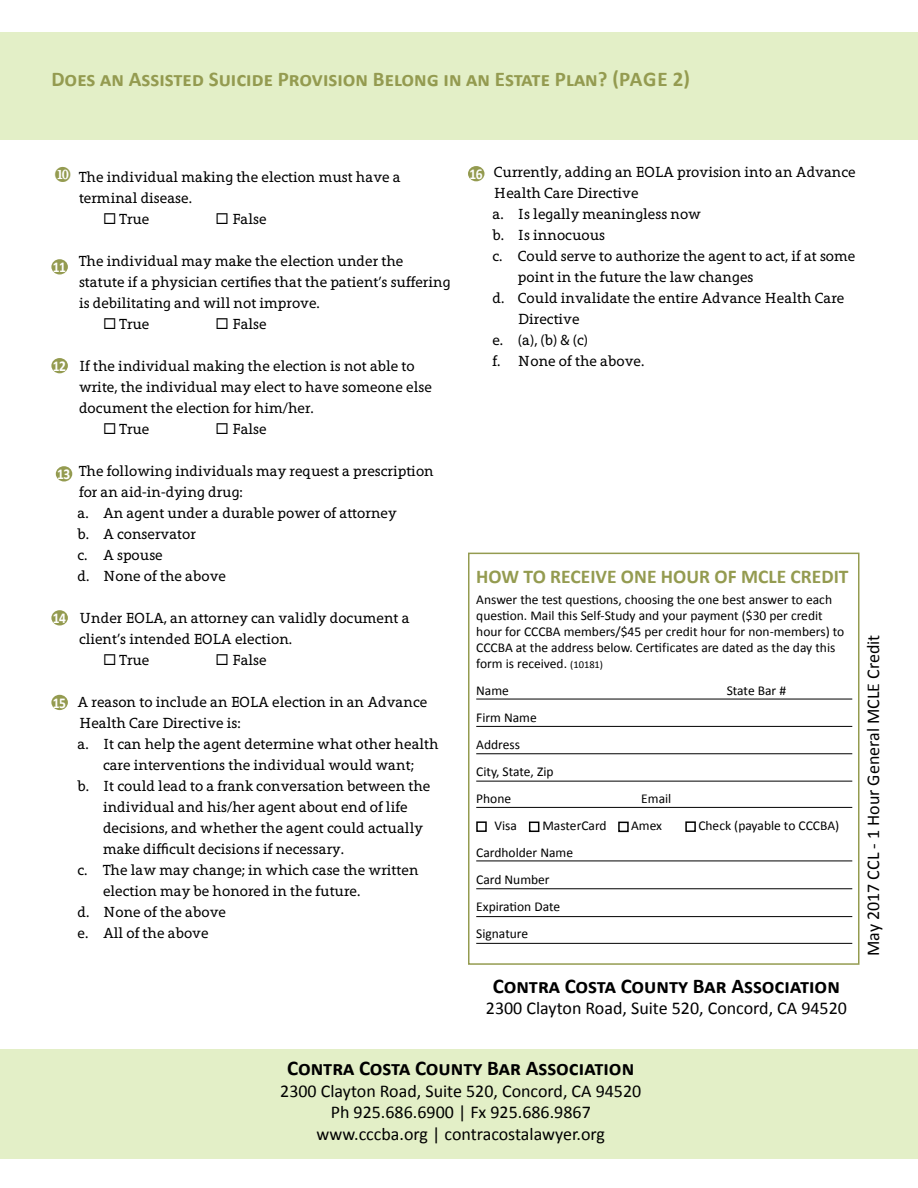
<style>
.page{position:relative;width:918px;height:1188px;background:#fff}
.page>*{position:absolute;margin:0;border:0;box-sizing:border-box;transform-origin:0 0}
.t1{font:700 21px "Calibri";color:#000}
.t2{font:700 21px "Calibri";color:#949b50}
.t3{font:700 19.5px "Calibri";color:#949b50}
.t4{font:18px/21.6px "Calibri";color:#000;text-align:center}
.t5{font:15px/21px "Grandesign Neue Serif";color:#000}
.t6{font:700 15px "Calibri";letter-spacing:-.05em;color:#fff;scale:.9 1}
.t7{font:13.5px/27px "Calibri";color:#000}
.s1{font-size:10.5px}
</style>
<div class="page">
<hr style="left:476px;top:699px;width:376px;height:1px;background:#000">
<hr style="left:476px;top:726px;width:376px;height:1px;background:#000">
<hr style="left:476px;top:753px;width:376px;height:1px;background:#000">
<hr style="left:476px;top:781px;width:376px;height:1px;background:#000">
<hr style="left:476px;top:807px;width:376px;height:1px;background:#000">
<hr style="left:476px;top:861px;width:376px;height:1px;background:#000">
<hr style="left:476px;top:888px;width:376px;height:1px;background:#000">
<hr style="left:476px;top:916px;width:376px;height:1px;background:#000">
<hr style="left:476px;top:943px;width:376px;height:1px;background:#000">
<div style="left:476px;top:821px;width:11px;height:11px;border:2px solid #000"></div>
<div style="left:529px;top:822px;width:10px;height:10px;border:2px solid #000"></div>
<div style="left:618px;top:822px;width:11px;height:10px;border:2px solid #000"></div>
<div style="left:685px;top:821px;width:11px;height:11px;border:2px solid #000"></div>
<div style="left:468px;top:553px;width:392px;height:412px;border:2px solid #949b50"></div>
<div style="left:0;top:1049px;width:918px;height:110px;background:#e3efc7"></div>
<div style="left:0;top:32px;width:918px;height:108px;background:#e3efc7"></div>
<div style="left:51px;top:610px;width:17px;height:16px;background:#949b50;border-radius:50%"></div>
<div style="left:51px;top:695px;width:17px;height:15px;background:#949b50;border-radius:50%"></div>
<div style="left:468px;top:166px;width:16px;height:15px;background:#949b50;border-radius:50%"></div>
<div style="left:51px;top:259px;width:17px;height:15px;background:#949b50;border-radius:50%"></div>
<div style="left:51px;top:358px;width:17px;height:15px;background:#949b50;border-radius:50%"></div>
<div style="left:56px;top:466px;width:16px;height:16px;background:#949b50;border-radius:50%"></div>
<h1 class="t2" style="left:51px;top:66px;width:640px">Does an Assisted Suicide Provision Belong in an Estate Plan? (Page 2)</h1>
<p class="t5" style="left:79px;top:167px;width:323px">The individual making the election must have a terminal disease.</p>
<p class="t5" style="left:103px;top:209px;width:48px">◻ True</p>
<p class="t5" style="left:216px;top:209px;width:53px">◻ False</p>
<p class="t5" style="left:79px;top:251px;width:373px">The individual may make the election under the statute if a physician certifies that the patient’s suffering is debilitating and will not improve.</p>
<p class="t5" style="left:103px;top:314px;width:48px">◻ True</p>
<p class="t5" style="left:216px;top:314px;width:53px">◻ False</p>
<p class="t5" style="left:79px;top:356px;width:354px">If the individual making the election is not able to write, the individual may elect to have someone else document the election for him/her.</p>
<p class="t5" style="left:103px;top:419px;width:48px">◻ True</p>
<p class="t5" style="left:216px;top:419px;width:53px">◻ False</p>
<p class="t5" style="left:78px;top:461px;width:358px">The following individuals may request a prescription for an aid-in-dying drug:<br>a. An agent under a durable power of attorney<br>b. A conservator<br>c. A spouse<br>d. None of the above</p>
<p class="t5" style="left:79px;top:608px;width:332px">Under EOLA, an attorney can validly document a client’s intended EOLA election.</p>
<p class="t5" style="left:103px;top:650px;width:48px">◻ True</p>
<p class="t5" style="left:216px;top:650px;width:53px">◻ False</p>
<p class="t5" style="left:78px;top:692px;width:351px">A reason to include an EOLA election in an Advance</p>
<p class="t5" style="left:79px;top:713px;width:163px">Health Care Directive is:</p>
<p class="t5" style="left:78px;top:734px;width:363px">a. It can help the agent determine what other health</p>
<p class="t5" style="left:103px;top:755px;width:312px">care interventions the individual would want;</p>
<p class="t5" style="left:78px;top:776px;width:354px">b. It could lead to a frank conversation between the</p>
<p class="t5" style="left:103px;top:797px;width:306px">individual and his/her agent about end of life</p>
<p class="t5" style="left:103px;top:818px;width:322px">decisions, and whether the agent could actually</p>
<p class="t5" style="left:103px;top:839px;width:242px">make difficult decisions if necessary.</p>
<p class="t5" style="left:78px;top:860px;width:343px">c. The law may change; in which case the written</p>
<p class="t5" style="left:103px;top:881px;width:259px">election may be honored in the future.</p>
<p class="t5" style="left:78px;top:902px;width:150px">d. None of the above</p>
<p class="t5" style="left:78px;top:923px;width:133px">e. All of the above</p>
<p class="t6" style="left:53px;top:257px;width:16px">11</p>
<p class="t6" style="left:53px;top:356px;width:16px">12</p>
<p class="t6" style="left:57px;top:464px;width:16px">13</p>
<p class="t6" style="left:53px;top:608px;width:16px">14</p>
<p class="t6" style="left:53px;top:693px;width:16px">15</p>
<p class="t6" style="left:470px;top:164px;width:16px">16</p>
<p class="t5" style="left:494px;top:162px;width:363px">Currently, adding an EOLA provision into an Advance</p>
<p class="t5" style="left:494px;top:183px;width:146px">Health Care Directive</p>
<p class="t5" style="left:492px;top:204px;width:210px">a. Is legally meaningless now</p>
<p class="t5" style="left:492px;top:225px;width:114px">b. Is innocuous</p>
<p class="t5" style="left:492px;top:246px;width:364px">c. Could serve to authorize the agent to act, if at some</p>
<p class="t5" style="left:518px;top:267px;width:237px">point in the future the law changes</p>
<p class="t5" style="left:492px;top:288px;width:353px">d. Could invalidate the entire Advance Health Care</p>
<p class="t5" style="left:518px;top:309px;width:63px">Directive</p>
<p class="t5" style="left:492px;top:330px;width:97px">e. (a), (b) &amp; (c)</p>
<p class="t5" style="left:492px;top:351px;width:153px">f. None of the above.</p>
<h2 class="t3" style="left:476px;top:564px;width:374px">HOW TO RECEIVE ONE HOUR OF MCLE CREDIT</h2>
<p class="t7" style="left:476px;top:591px;width:370px;line-height:16.2px">Answer the test questions, choosing the one best answer to each question. Mail this Self-Study and your payment ($30 per credit hour for CCCBA members/$45 per credit hour for non-members) to CCCBA at the address below. Certificates are dated as the day this form is received. <span class="s1">(10181)</span></p>
<p class="t7" style="left:476px;top:678px;width:34px">Name</p>
<p class="t7" style="left:727px;top:678px;width:61px">State Bar #</p>
<p class="t7" style="left:476px;top:705px;width:79px">Firm Name<br>Address<br>City, State, Zip<br>Phone</p>
<p class="t7" style="left:641px;top:786px;width:32px">Email</p>
<p class="t7" style="left:495px;top:813px;width:24px">Visa</p>
<p class="t7" style="left:542px;top:813px;width:66px">MasterCard</p>
<p class="t7" style="left:631px;top:813px;width:32px">Amex</p>
<p class="t7" style="left:698px;top:813px;width:142px">Check (payable to CCCBA)</p>
<p class="t7" style="left:476px;top:840px;width:98px">Cardholder Name<br>Card Number<br>Expiration Date<br>Signature</p>
<h1 class="t1" style="left:493px;top:972px;width:348px">Contra Costa County Bar Association</h1>
<p class="t4" style="left:486px;top:998px;width:363px">2300 Clayton Road, Suite 520, Concord, CA 94520</p>
<p class="t4" style="left:863px;top:956px;width:323px;rotate:-90deg">May 2017 CCL - 1 Hour General MCLE Credit</p>
<h1 class="t1" style="left:287px;top:1055px;width:348px">Contra Costa County Bar Association</h1>
<p class="t4" style="left:280px;top:1080px;width:363px">2300 Clayton Road, Suite 520, Concord, CA 94520<br>Ph 925.686.6900 | Fx 925.686.9867 www.cccba.org | contracostalawyer.org</p>
</div>
